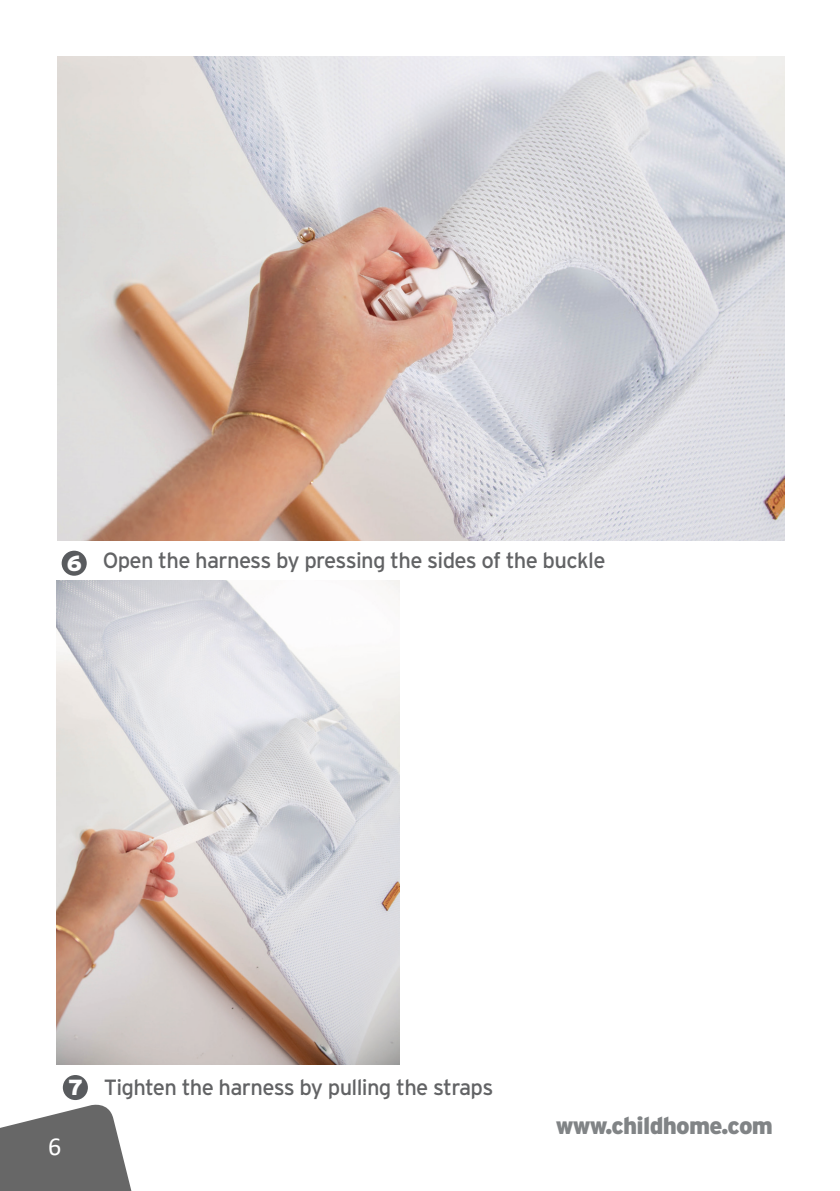
<style>
.page{position:relative;width:840px;height:1191px;background:#fff}
.page>*{position:absolute;margin:0;border:0;box-sizing:border-box;transform-origin:0 0}
.t1{font:26px "Calibri";color:#fff}
.t2{font:900 24px "Interstate";letter-spacing:-.03em;color:#818486}
.IMPORTANT{font:22px "Interstate";letter-spacing:-.03em;color:#626365}
.IMPORTANT-2{font:900 21.8px "Interstate";color:#fff}
</style>
<div class="page">
<svg style="left:0;top:1104px;width:132px;height:87px"></svg>
<div style="left:62px;top:550px;width:25px;height:26px;background:#595b5e;border-radius:50%"></div>
<img style="left:57px;top:57px;width:726px;height:483px">
<img style="left:56px;top:581px;width:343px;height:483px">
<div style="left:63px;top:1075px;width:25px;height:25px;background:#595b5e;border-radius:50%"></div>
<p class="IMPORTANT-2" style="left:67px;top:550px;width:17px">6</p>
<p class="IMPORTANT" style="left:103px;top:547px;width:504px">Open the harness by pressing the sides of the buckle</p>
<p class="IMPORTANT-2" style="left:68px;top:1074px;width:17px">7</p>
<p class="IMPORTANT" style="left:104px;top:1074px;width:391px">Tighten the harness by pulling the straps</p>
<p class="t1" style="left:48px;top:1128px;width:15px">6</p>
<p class="t2" style="left:555px;top:1111px;width:219px">www.childhome.com</p>
</div>
